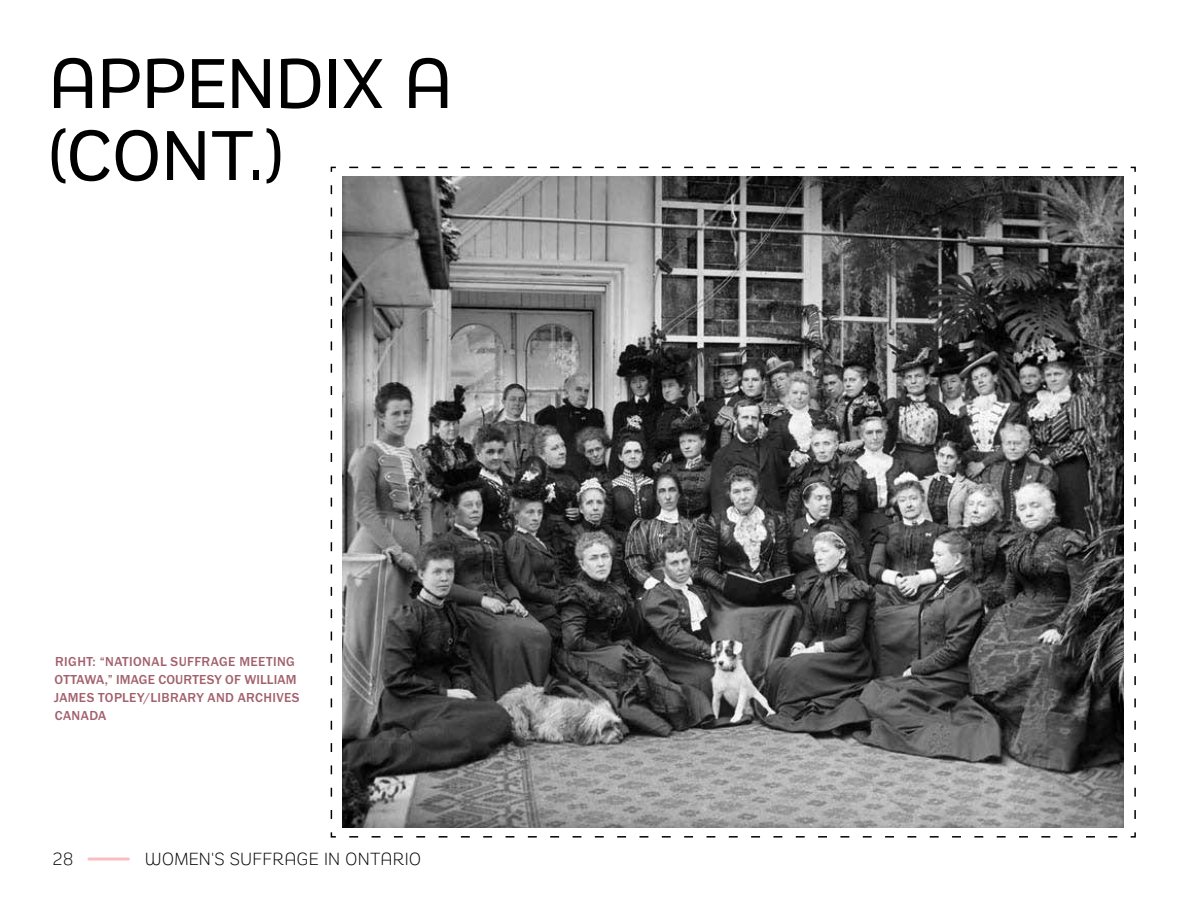
<style>
.page{position:relative;width:1188px;height:918px;background:#fff}
.page>*{position:absolute;margin:0;border:0;box-sizing:border-box;transform-origin:0 0}
.t1{font:500 72px/72px "Remora Sans W2";letter-spacing:.02em;color:#000}
.t2{font:300 18px "Remora Sans W2";letter-spacing:.04em;color:#000}
.Captions{font:500 13.5px/18px "Franklin Gothic URW";letter-spacing:.025em;color:#a2606d}
</style>
<div class="page">
<hr style="left:89px;top:858px;width:39px;height:3px;background:#fabec2">
<svg style="left:330px;top:166px;width:806px;height:672px;background:#6d6d6d"></svg>
<p class="t1" style="left:50px;top:46px;width:404px">APPENDIX A (CONT.)</p>
<p class="Captions" style="left:55px;top:652px;width:241px">RIGHT: “NATIONAL SUFFRAGE MEETING</p>
<p class="Captions" style="left:54px;top:670px;width:247px">OTTAWA,” IMAGE COURTESY OF WILLIAM<br>JAMES TOPLEY/LIBRARY AND ARCHIVES<br>CANADA</p>
<p class="t2" style="left:52px;top:848px;width:22px">28</p>
<p class="t2" style="left:145px;top:848px;width:277px">WOMEN'S SUFFRAGE IN ONTARIO</p>
</div>
